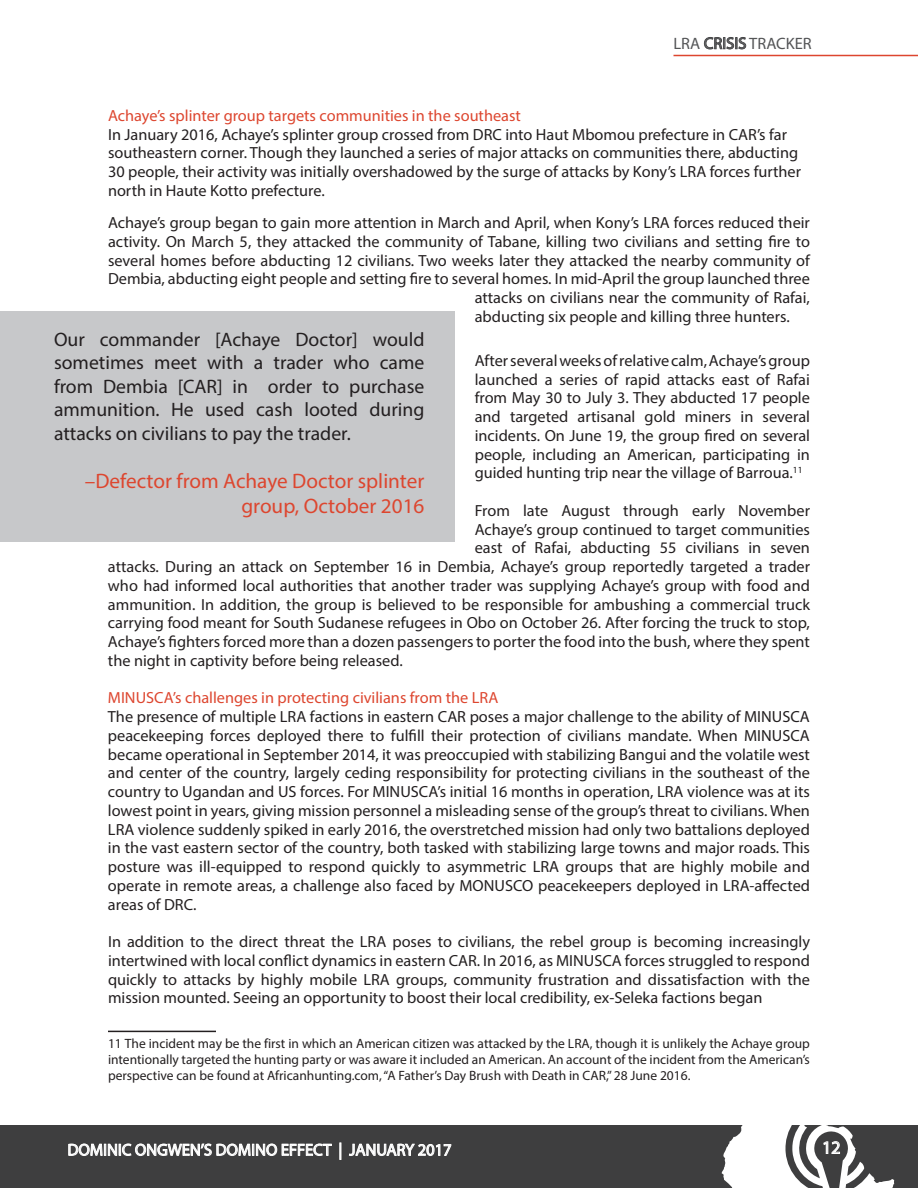
<style>
.page{position:relative;width:918px;height:1188px;background:#fff}
.page>*{position:absolute;margin:0;border:0;box-sizing:border-box;transform-origin:0 0}
.Quote_ref{font:21px/25.2px "Myriad Pro";color:#dd462f;text-align:right}
.t1{font:19.5px/23.4px "Myriad Pro";color:#231f20;text-align:justify}
.t2{font:18px "Myriad Pro";color:#fff}
.t3{font:16.5px "Myriad Pro";color:#fff}
.t4{font:16.5px "Myriad Pro";color:#545557}
.Body{font:16.2px/18.8px "Myriad Pro";color:#231f20;text-align:justify}
.Heading_1{font:16.2px/18.8px "Myriad Pro";color:#231f20}
.Body-2{font:16.2px "Myriad Pro";color:#dd462f}
.footnote{font:13.5px/16.2px "Myriad Pro";color:#231f20;text-align:justify}
</style>
<div class="page">
<svg style="left:704px;top:37px;width:42px;height:13px"></svg>
<hr style="left:674px;top:55px;width:244px;height:1px;background:#dd462f">
<div style="left:0;top:1125px;width:918px;height:63px;background:#3e3e3f"></div>
<svg style="left:68px;top:1143px;width:264px;height:13px"></svg>
<svg style="left:339px;top:1143px;width:2px;height:17px"></svg>
<svg style="left:349px;top:1143px;width:103px;height:13px"></svg>
<svg style="left:722px;top:1125px;width:172px;height:63px"></svg>
<hr style="left:108px;top:1031px;width:108px;height:1px;background:#231f20">
<div style="left:0;top:311px;width:454px;height:231px;background:#c7c8ca"></div>
<p class="t4" style="left:674px;top:33px;width:140px">LRA CRISIS TRACKER</p>
<p class="Body-2" style="left:108px;top:105px;width:414px">Achaye’s splinter group targets communities in the southeast</p>
<p class="Heading_1" style="left:108px;top:125px;width:695px">In January 2016, Achaye’s splinter group crossed from DRC into Haut Mbomou prefecture in CAR’s far southeastern corner. Though they launched a series of major attacks on communities there, abducting 30 people, their activity was initially overshadowed by the surge of attacks by Kony’s LRA forces further north in Haute Kotto prefecture.</p>
<p class="Body" style="left:108px;top:213px;width:703px">Achaye’s group began to gain more attention in March and April, when Kony’s LRA forces reduced their</p>
<p class="Body" style="left:108px;top:232px;width:704px">activity. On March 5, they attacked the community of Tabane, killing two civilians and setting fire to</p>
<p class="Body" style="left:108px;top:251px;width:704px">several homes before abducting 12 civilians. Two weeks later they attacked the nearby community of</p>
<p class="Body" style="left:108px;top:269px;width:703px">Dembia, abducting eight people and setting fire to several homes. In mid-April the group launched three</p>
<p class="Body" style="left:475px;top:288px;width:337px">attacks on civilians near the community of Rafai,</p>
<p class="Body" style="left:475px;top:307px;width:317px">abducting six people and killing three hunters.</p>
<p class="Body" style="left:475px;top:351px;width:337px">After several weeks of relative calm, Achaye’s group launched a series of rapid attacks east of Rafai from May 30 to July 3. They abducted 17 people and targeted artisanal gold miners in several incidents. On June 19, the group fired on several people, including an American, participating in guided hunting trip near the village of Barroua.<sup>11</sup></p>
<p class="Body" style="left:475px;top:501px;width:337px">From late August through early November</p>
<p class="Body" style="left:475px;top:519px;width:337px">Achaye’s group continued to target communities</p>
<p class="Body" style="left:475px;top:538px;width:337px">east of Rafai, abducting 55 civilians in seven</p>
<p class="Body" style="left:108px;top:557px;width:704px">attacks. During an attack on September 16 in Dembia, Achaye’s group reportedly targeted a trader</p>
<p class="Body" style="left:108px;top:576px;width:704px">who had informed local authorities that another trader was supplying Achaye’s group with food and</p>
<p class="Body" style="left:108px;top:595px;width:704px">ammunition. In addition, the group is believed to be responsible for ambushing a commercial truck</p>
<p class="Body" style="left:108px;top:613px;width:703px">carrying food meant for South Sudanese refugees in Obo on October 26. After forcing the truck to stop,</p>
<p class="Body" style="left:108px;top:632px;width:704px">Achaye’s fighters forced more than a dozen passengers to porter the food into the bush, where they spent</p>
<p class="Body" style="left:108px;top:651px;width:296px">the night in captivity before being released.</p>
<p class="Body-2" style="left:108px;top:688px;width:392px">MINUSCA’s challenges in protecting civilians from the LRA</p>
<p class="Body" style="left:108px;top:707px;width:704px">The presence of multiple LRA factions in eastern CAR poses a major challenge to the ability of MINUSCA peacekeeping forces deployed there to fulfill their protection of civilians mandate. When MINUSCA became operational in September 2014, it was preoccupied with stabilizing Bangui and the volatile west and center of the country, largely ceding responsibility for protecting civilians in the southeast of the country to Ugandan and US forces. For MINUSCA’s initial 16 months in operation, LRA violence was at its lowest point in years, giving mission personnel a misleading sense of the group’s threat to civilians. When LRA violence suddenly spiked in early 2016, the overstretched mission had only two battalions deployed in the vast eastern sector of the country, both tasked with stabilizing large towns and major roads. This posture was ill-equipped to respond quickly to asymmetric LRA groups that are highly mobile and operate in remote areas, a challenge also faced by MONUSCO peacekeepers deployed in LRA-affected areas of DRC.</p>
<p class="Body" style="left:108px;top:932px;width:704px">In addition to the direct threat the LRA poses to civilians, the rebel group is becoming increasingly intertwined with local conflict dynamics in eastern CAR. In 2016, as MINUSCA forces struggled to respond quickly to attacks by highly mobile LRA groups, community frustration and dissatisfaction with the mission mounted. Seeing an opportunity to boost their local credibility, ex-Seleka factions began</p>
<p class="footnote" style="left:108px;top:1035px;width:703px">11 The incident may be the first in which an American citizen was attacked by the LRA, though it is unlikely the Achaye group intentionally targeted the hunting party or was aware it included an American. An account of the incident from the American’s perspective can be found at Africanhunting.com,“A Father’s Day Brush with Death in CAR,” 28 June 2016.</p>
<p class="t1" style="left:54px;top:327px;width:372px">Our commander [Achaye Doctor] would sometimes meet with a trader who came from Dembia [CAR] in order to purchase ammunition. He used cash looted during attacks on civilians to pay the trader.</p>
<p class="Quote_ref" style="left:85px;top:468px;width:341px">–Defector from Achaye Doctor splinter group, October 2016</p>
<p class="t3" style="left:68px;top:1140px;width:386px">DOMINIC ONGWEN’S DOMINO EFFECT | JANUARY 2017</p>
<p class="t2" style="left:822px;top:1136px;width:20px">12</p>
</div>
